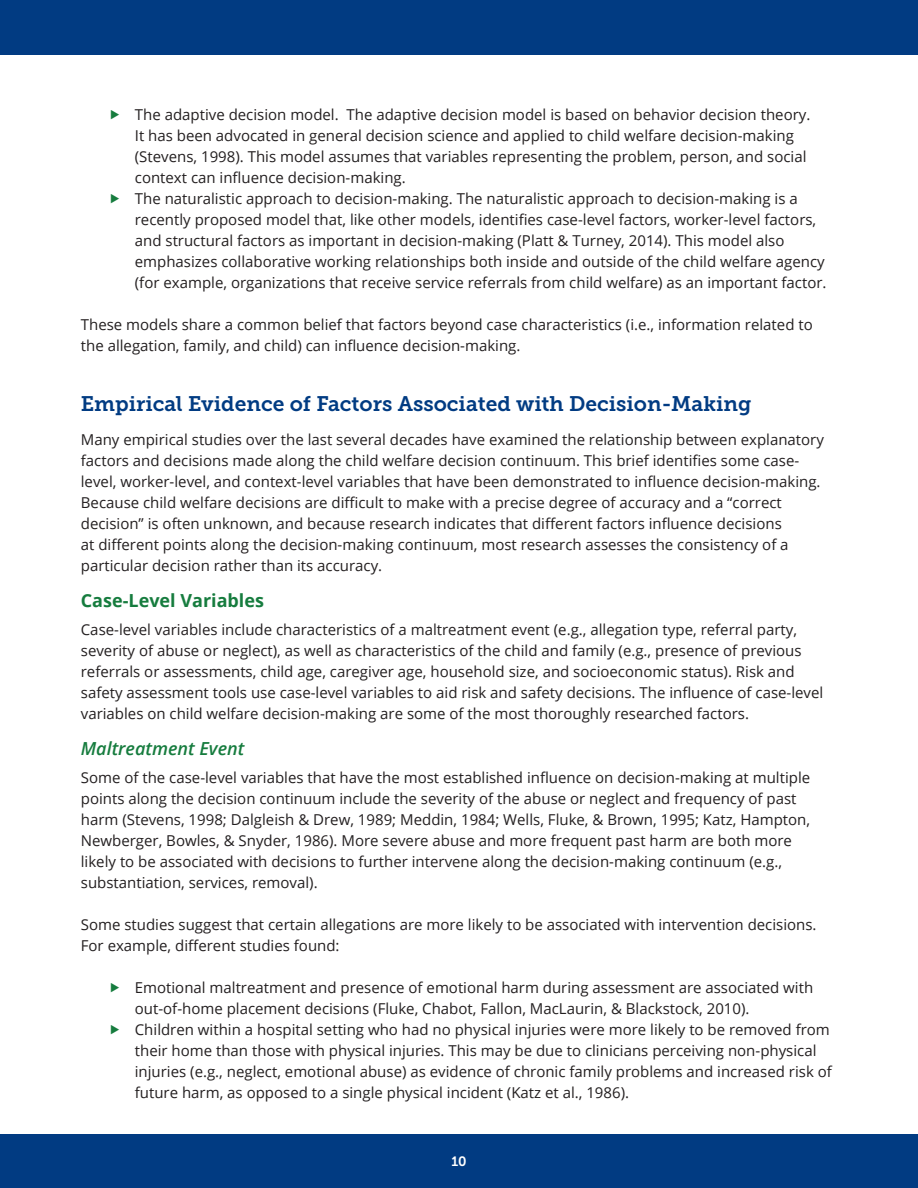
<style>
.page{position:relative;width:918px;height:1188px;background:#fff}
.page>*{position:absolute;margin:0;border:0;box-sizing:border-box;transform-origin:0 0}
.t1{font:21px "Museo Slab 700";color:#013b82}
.t2{font:700 18px "Open Sans";color:#167c3e}
.t3{font:italic 600 18px "Open Sans";color:#167c3e}
.t4{font:15px/21px "Open Sans";color:#231f20}
.t5{font:13.5px "Museo Slab 700";color:#fff}
</style>
<div class="page">
<div style="left:0;top:0;width:918px;height:55px;background:#013b82"></div>
<div style="left:0;top:1134px;width:918px;height:54px;background:#013b82"></div>
<p class="t4" style="left:135px;top:104px;width:677px">The adaptive decision model. The adaptive decision model is based on behavior decision theory.<br>It has been advocated in general decision science and applied to child welfare decision-making (Stevens, 1998). This model assumes that variables representing the problem, person, and social context can influence decision-making.</p>
<p class="t4" style="left:135px;top:188px;width:693px">The naturalistic approach to decision-making. The naturalistic approach to decision-making is a recently proposed model that, like other models, identifies case-level factors, worker-level factors, and structural factors as important in decision-making (Platt &amp; Turney, 2014). This model also emphasizes collaborative working relationships both inside and outside of the child welfare agency (for example, organizations that receive service referrals from child welfare) as an important factor.</p>
<p class="t4" style="left:81px;top:314px;width:733px">These models share a common belief that factors beyond case characteristics (i.e., information related to the allegation, family, and child) can influence decision-making.</p>
<h2 class="t1" style="left:81px;top:391px;width:672px">Empirical Evidence of Factors Associated with Decision-Making</h2>
<p class="t4" style="left:81px;top:429px;width:745px">Many empirical studies over the last several decades have examined the relationship between explanatory factors and decisions made along the child welfare decision continuum. This brief identifies some case&shy;level, worker-level, and context-level variables that have been demonstrated to influence decision-making.<br>Because child welfare decisions are difficult to make with a precise degree of accuracy and a “correct decision” is often unknown, and because research indicates that different factors influence decisions<br>at different points along the decision-making continuum, most research assesses the consistency of a particular decision rather than its accuracy.</p>
<h3 class="t2" style="left:81px;top:588px;width:185px">Case-Level Variables</h3>
<p class="t4" style="left:81px;top:618px;width:744px">Case-level variables include characteristics of a maltreatment event (e.g., allegation type, referral party, severity of abuse or neglect), as well as characteristics of the child and family (e.g., presence of previous referrals or assessments, child age, caregiver age, household size, and socioeconomic status). Risk and safety assessment tools use case-level variables to aid risk and safety decisions. The influence of case-level variables on child welfare decision-making are some of the most thoroughly researched factors.</p>
<h4 class="t3" style="left:81px;top:736px;width:165px">Maltreatment Event</h4>
<p class="t4" style="left:81px;top:766px;width:731px">Some of the case-level variables that have the most established influence on decision-making at multiple points along the decision continuum include the severity of the abuse or neglect and frequency of past harm (Stevens, 1998; Dalgleish &amp; Drew, 1989; Meddin, 1984; Wells, Fluke, &amp; Brown, 1995; Katz, Hampton, Newberger, Bowles, &amp; Snyder, 1986). More severe abuse and more frequent past harm are both more likely to be associated with decisions to further intervene along the decision-making continuum (e.g., substantiation, services, removal).</p>
<p class="t4" style="left:81px;top:913px;width:737px">Some studies suggest that certain allegations are more likely to be associated with intervention decisions.<br>For example, different studies found:</p>
<p class="t4" style="left:135px;top:976px;width:680px">Emotional maltreatment and presence of emotional harm during assessment are associated with out-of-home placement decisions (Fluke, Chabot, Fallon, MacLaurin, &amp; Blackstock, 2010).</p>
<p class="t4" style="left:135px;top:1018px;width:699px">Children within a hospital setting who had no physical injuries were more likely to be removed from their home than those with physical injuries. This may be due to clinicians perceiving non-physical injuries (e.g., neglect, emotional abuse) as evidence of chronic family problems and increased risk of future harm, as opposed to a single physical incident (Katz et al., 1986).</p>
<p class="t5" style="left:451px;top:1154px;width:17px">10</p>
</div>
